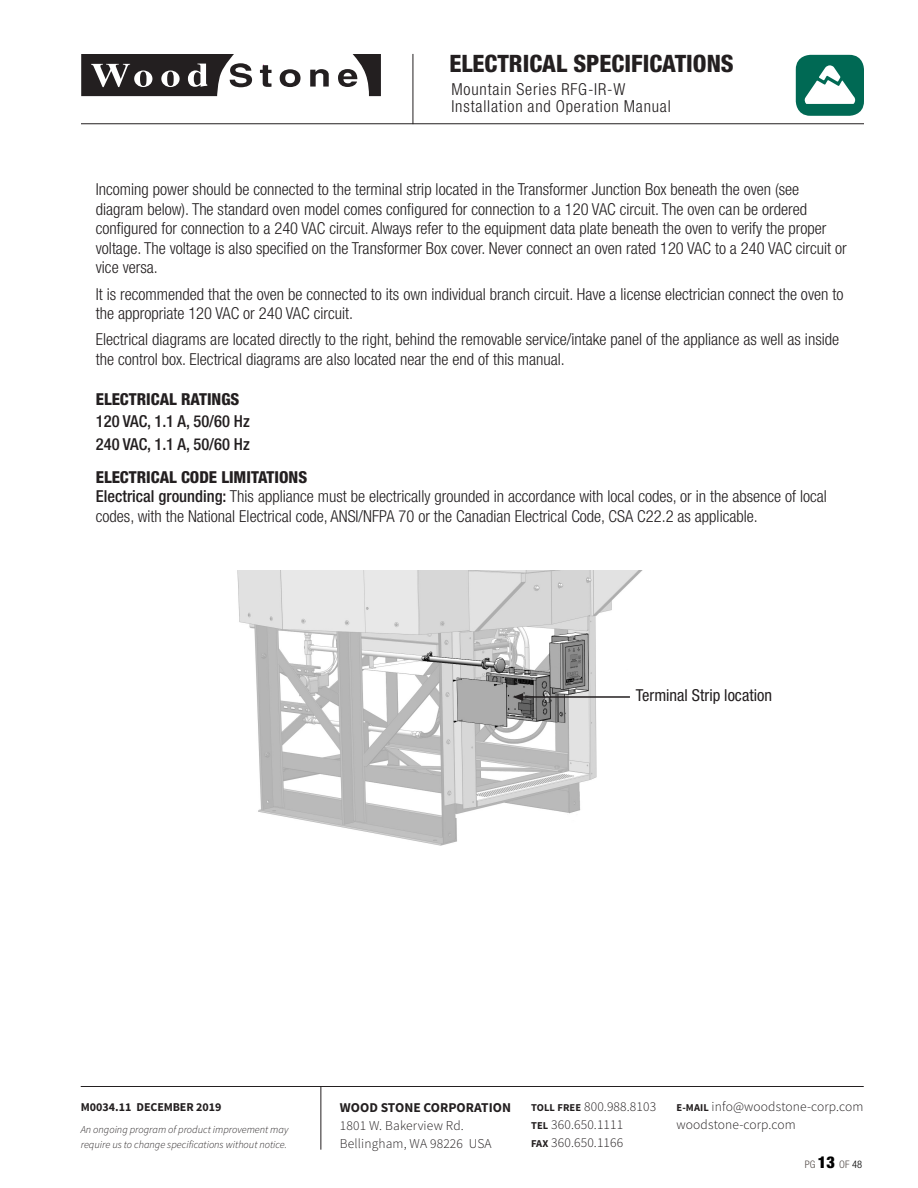
<style>
.page{position:relative;width:918px;height:1188px;background:#fff}
.page>*{position:absolute;margin:0;border:0;box-sizing:border-box;transform-origin:0 0}
.section__TOC_trigg{font:800 condensed 24px "Helvetica Neue LT Std";color:#231f20}
.body_Justified__to{font:300 condensed 16.5px/19.5px "Helvetica Neue LT Std";color:#231f20}
.body_Justified__to-2{font:300 condensed 16.5px/17.2px "Helvetica Neue LT Std";letter-spacing:.05em;color:#231f20}
.subhead{font:800 condensed 16.5px "Helvetica Neue LT Std";color:#231f20}
.body_Justified__to-3{font:500 condensed 16.5px "Helvetica Neue LT Std";color:#231f20}
.callouts{font:condensed 16.5px "Helvetica Neue LT Std";color:#231f20}
.t1{font:300 13.5px/18px "Source Sans Pro";letter-spacing:.01em;color:#231f20}
.t2{font:700 13.5px "Source Sans Pro";color:#231f20}
.t3{font:700 12px "Source Sans Pro";color:#231f20}
.t4{font:italic 300 10.5px/15px "Source Sans Pro";color:#231f20}
.t5{font:300 condensed 10.35px "Helvetica Neue LT Std";color:#524a47}
.s1{font-weight:500}
.s2{font-weight:700;font-size:10.5px}
.s3{font-weight:900;font-size:16.35px;color:#000}
.s4{color:#000}
</style>
<div class="page">
<hr style="left:81px;top:123px;width:783px;height:1px;background:#231f20">
<svg style="left:260px;top:65px;width:12px;height:22px"></svg>
<svg style="left:81px;top:54px;width:171px;height:42px"></svg>
<svg style="left:280px;top:69px;width:21px;height:18px"></svg>
<svg style="left:310px;top:69px;width:19px;height:18px"></svg>
<svg style="left:338px;top:54px;width:43px;height:42px"></svg>
<hr style="left:413px;top:54px;width:1px;height:70px;background:#231f20">
<hr style="left:81px;top:1086px;width:783px;height:1px;background:#231f20">
<hr style="left:320px;top:1087px;width:1px;height:63px;background:#231f20">
<div style="left:796px;top:55px;width:68px;height:61px;background:#006954;border-radius:15px"></div>
<svg style="left:805px;top:65px;width:50px;height:39px"></svg>
<img style="left:237px;top:571px;width:405px;height:275px">
<hr style="left:521px;top:696px;width:109px;height:2px;background:#231f20">
<svg style="left:513px;top:693px;width:10px;height:8px"></svg>
<p class="section__TOC_trigg" style="left:449px;top:48px;width:286px">ELECTRICAL SPECIFICATIONS</p>
<p class="body_Justified__to-2" style="left:451px;top:80px;width:221px">Mountain Series RFG-IR-W<br>Installation and Operation Manual</p>
<p class="body_Justified__to" style="left:96px;top:180px;width:752px">Incoming power should be connected to the terminal strip located in the Transformer Junction Box beneath the oven (see diagram below). The standard oven model comes configured for connection to a 120 VAC circuit. The oven can be ordered configured for connection to a 240 VAC circuit. Always refer to the equipment data plate beneath the oven to verify the proper voltage. The voltage is also specified on the Transformer Box cover. Never connect an oven rated 120 VAC to a 240 VAC circuit or vice versa.</p>
<p class="body_Justified__to" style="left:96px;top:284px;width:749px">It is recommended that the oven be connected to its own individual branch circuit. Have a license electrician connect the oven to the appropriate 120 VAC or 240 VAC circuit.</p>
<p class="body_Justified__to" style="left:96px;top:330px;width:745px">Electrical diagrams are located directly to the right, behind the removable service/intake panel of the appliance as well as inside the control box. Electrical diagrams are also located near the end of this manual.</p>
<p class="subhead" style="left:96px;top:389px;width:145px">ELECTRICAL RATINGS</p>
<p class="body_Justified__to-3" style="left:96px;top:411px;width:156px">120 VAC, 1.1 A, 50/60 Hz</p>
<p class="body_Justified__to-3" style="left:96px;top:434px;width:156px">240 VAC, 1.1 A, 50/60 Hz</p>
<p class="subhead" style="left:96px;top:467px;width:213px">ELECTRICAL CODE LIMITATIONS</p>
<p class="body_Justified__to" style="left:96px;top:486px;width:733px"><span class="s1">Electrical grounding:</span> This appliance must be electrically grounded in accordance with local codes, or in the absence of local codes, with the National Electrical code, ANSI/NFPA 70 or the Canadian Electrical Code, CSA C22. 2 as applicable.</p>
<p class="callouts" style="left:636px;top:686px;width:138px">Terminal Strip location</p>
<p class="t3" style="left:81px;top:1099px;width:142px">M0034.11 DECEMBER 2019</p>
<p class="t4" style="left:81px;top:1122px;width:209px">An ongoing program of product improvement may require us to change specifications without notice.</p>
<p class="t2" style="left:340px;top:1098px;width:173px">WOOD STONE CORPORATION</p>
<p class="t1" style="left:340px;top:1116px;width:153px">1801 W. Bakerview Rd.<br>Bellingham, WA 98226 USA</p>
<p class="t1" style="left:531px;top:1098px;width:127px"><span class="s2">TOLL FREE</span> 800.988.8103<br><span class="s2">TEL</span> 360.650.1111<br><span class="s2">FAX</span> 360.650.1166</p>
<p class="t1" style="left:677px;top:1098px;width:189px"><span class="s2">E-MAIL</span> info@woodstone-corp.com woodstone-corp.com</p>
<p class="t5" style="left:805px;top:1158px;width:59px">PG <span class="s3">13</span> OF <span class="s4">48</span></p>
</div>
